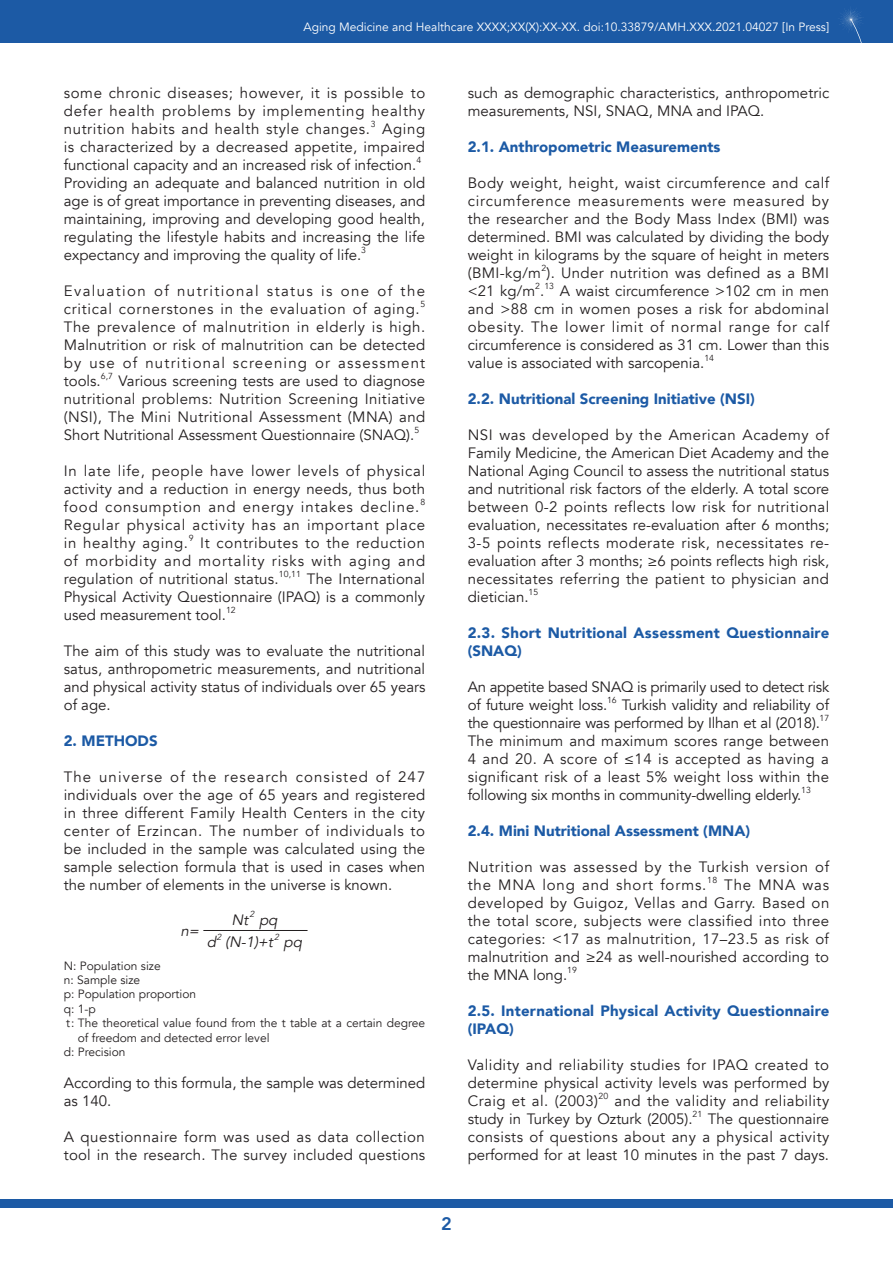
<style>
.page{position:relative;width:893px;height:1263px;background:#fff}
.page>*{position:absolute;margin:0;border:0;box-sizing:border-box;transform-origin:0 0}
.t1{font:800 18px "Avenir";color:#1c5aa5}
.t2{font:15px/18px "Avenir";letter-spacing:.005em;color:#231f20;text-align:justify}
.t3{font:15px/18px "Avenir";letter-spacing:.05em;color:#231f20}
.t4{font:900 15px/18px "Avenir";color:#1c5aa5}
.t5{font:15px/18px "Avenir";letter-spacing:-.015em;color:#231f20}
.t6{font:15px/18px "Avenir";letter-spacing:.025em;color:#231f20}
.t7{font:900 15px/18px "Avenir";letter-spacing:.02em;color:#1c5aa5}
.t8{font:italic 15px/22.5px "Avenir";color:#231f20;text-align:right}
.t9{font:12px "Avenir";color:#231f20}
.t10{font:12px "Avenir";color:#fff}
.t11{font:8.7px "Avenir";color:#231f20}
.t12{font:italic 8.7px "Avenir";color:#231f20}
</style>
<div class="page">
<div style="left:0;top:0;width:893px;height:43px;background:#1c5aa5"></div>
<svg style="left:839px;top:10px;width:23px;height:33px"></svg>
<div style="left:0;top:1199px;width:893px;height:9px;background:#1c5aa5"></div>
<hr style="left:203px;top:930px;width:105px;height:1px;background:#231f20">
<p class="t10" style="left:303px;top:20px;width:527px">Aging Medicine and Healthcare XXXX;XX(X):XX-XX. doi:10.33879/AMH.XXX.2021.04027 [In Press]</p>
<p class="t2" style="left:64px;top:84px;width:363px">some chronic diseases; however, it is possible to defer health problems by implementing healthy nutrition habits and health style changes.</p>
<p class="t11" style="left:371px;top:118px;width:6px">3</p>
<p class="t2" style="left:64px;top:120px;width:363px;text-indent:318px">Aging is characterized by a decreased appetite, impaired functional capacity and an increased risk of infection.</p>
<p class="t11" style="left:416px;top:154px;width:6px">4</p>
<p class="t2" style="left:64px;top:174px;width:363px">Providing an adequate and balanced nutrition in old age is of great importance in preventing diseases, and maintaining, improving and developing good health, regulating the lifestyle habits and increasing the life expectancy and improving the quality of life.</p>
<p class="t11" style="left:361px;top:244px;width:6px">3</p>
<p class="t3" style="left:64px;top:282px;width:363px">Evaluation of nutritional status is one of the critical cornerstones in the evaluation of aging.</p>
<p class="t11" style="left:420px;top:298px;width:6px">5</p>
<p class="t2" style="left:64px;top:318px;width:363px">The prevalence of malnutrition in elderly is high.<br>Malnutrition or risk of malnutrition can be detected by use of nutritional screening or assessment tools.</p>
<p class="t11" style="left:101px;top:370px;width:14px">6,7</p>
<p class="t2" style="left:64px;top:372px;width:363px;text-indent:55px">Various screening tests are used to diagnose nutritional problems: Nutrition Screening Initiative (NSI), The Mini Nutritional Assessment (MNA) and Short Nutritional Assessment Questionnaire (SNAQ).</p>
<p class="t11" style="left:414px;top:424px;width:6px">5</p>
<p class="t2" style="left:64px;top:462px;width:363px">In late life, people have lower levels of physical activity and a reduction in energy needs, thus both food consumption and energy intakes decline.</p>
<p class="t11" style="left:420px;top:496px;width:6px">8</p>
<p class="t3" style="left:64px;top:516px;width:363px">Regular physical activity has an important place in healthy aging.</p>
<p class="t11" style="left:189px;top:532px;width:6px">9</p>
<p class="t2" style="left:64px;top:534px;width:363px;text-indent:136px">It contributes to the reduction of morbidity and mortality risks with aging and regulation of nutritional status.</p>
<p class="t11" style="left:279px;top:568px;width:24px">10,11</p>
<p class="t2" style="left:64px;top:570px;width:363px;text-indent:243px">The International Physical Activity Questionnaire (IPAQ) is a commonly used measurement tool.</p>
<p class="t11" style="left:226px;top:604px;width:11px">12</p>
<p class="t2" style="left:64px;top:642px;width:363px">The aim of this study was to evaluate the nutritional satus, anthropometric measurements, and nutritional and physical activity status of individuals over 65 years of age.</p>
<p class="t4" style="left:64px;top:731px;width:95px">2. METHODS</p>
<p class="t2" style="left:64px;top:768px;width:363px">The universe of the research consisted of 247 individuals over the age of 65 years and registered in three different Family Health Centers in the city center of Erzincan. The number of individuals to be included in the sample was calculated using the sample selection formula that is used in cases when the number of elements in the universe is known.</p>
<p class="t8" style="left:181px;top:920px;width:23px">n=</p>
<p class="t8" style="left:232px;top:908px;width:21px">Nt</p>
<p class="t12" style="left:249px;top:909px;width:8px">2</p>
<p class="t8" style="left:207px;top:908px;width:75px">pq<br>d (N-1)+t</p>
<p class="t12" style="left:216px;top:932px;width:8px">2</p>
<p class="t12" style="left:274px;top:932px;width:8px">2</p>
<p class="t8" style="left:284px;top:931px;width:23px">pq</p>
<p class="t9" style="left:64px;top:958px;width:98px">N: Population size</p>
<p class="t9" style="left:64px;top:973px;width:78px">n: Sample size</p>
<p class="t9" style="left:64px;top:987px;width:134px">p: Population proportion</p>
<p class="t9" style="left:64px;top:1001px;width:34px">q: 1-p</p>
<p class="t9" style="left:66px;top:1016px;width:361px">t : The theoretical value found from the t table at a certain degree</p>
<p class="t9" style="left:78px;top:1030px;width:193px">of freedom and detected error level</p>
<p class="t9" style="left:64px;top:1045px;width:63px">d: Precision</p>
<p class="t2" style="left:64px;top:1074px;width:363px">According to this formula, the sample was determined as 140.</p>
<p class="t2" style="left:64px;top:1128px;width:363px">A questionnaire form was used as data collection tool in the research. The survey included questions</p>
<p class="t2" style="left:468px;top:84px;width:363px">such as demographic characteristics, anthropometric measurements, NSI, SNAQ, MNA and IPAQ.</p>
<p class="t4" style="left:468px;top:137px;width:254px">2.1. Anthropometric Measurements</p>
<p class="t2" style="left:468px;top:174px;width:363px">Body weight, height, waist circumference and calf circumference measurements were measured by the researcher and the Body Mass Index (BMI) was determined. BMI was calculated by dividing the body weight in kilograms by the square of height in meters (BMI-kg/m ). Under nutrition was defined as a BMI</p>
<p class="t11" style="left:541px;top:262px;width:6px">2</p>
<p class="t2" style="left:468px;top:282px;width:78px">&lt;21 kg/m .</p>
<p class="t11" style="left:535px;top:280px;width:6px">2</p>
<p class="t11" style="left:544px;top:280px;width:11px">13</p>
<p class="t2" style="left:468px;top:282px;width:363px;text-indent:92px">A waist circumference &gt;102 cm in men and &gt;88 cm in women poses a risk for abdominal obesity. The lower limit of normal range for calf circumference is considered as 31 cm. Lower than this value is associated with sarcopenia.</p>
<p class="t11" style="left:704px;top:352px;width:11px">14</p>
<p class="t4" style="left:468px;top:389px;width:289px">2.2. Nutritional Screening Initiative (NSI)</p>
<p class="t2" style="left:468px;top:426px;width:363px">NSI was developed by the American Academy of Family Medicine, the American Diet Academy and the National Aging Council to assess the nutritional status and nutritional risk factors of the elderly. A total score between 0-2 points reflects low risk for nutritional evaluation, necessitates re-evaluation after 6 months; 3-5 points reflects moderate risk, necessitates re&shy;evaluation after 3 months; ≥6 points reflects high risk, necessitates referring the patient to physician and dietician.</p>
<p class="t11" style="left:529px;top:586px;width:11px">15</p>
<p class="t7" style="left:468px;top:623px;width:363px">2.3. Short Nutritional Assessment Questionnaire (SNAQ)</p>
<p class="t5" style="left:468px;top:678px;width:363px">An appetite based SNAQ is primarily used to detect risk of future weight loss.</p>
<p class="t11" style="left:607px;top:694px;width:11px">16</p>
<p class="t5" style="left:468px;top:696px;width:363px;text-indent:154px">Turkish validity and reliability of the questionnaire was performed by Ilhan et al (2018).</p>
<p class="t11" style="left:820px;top:712px;width:11px">17</p>
<p class="t2" style="left:468px;top:732px;width:363px">The minimum and maximum scores range between 4 and 20. A score of ≤14 is accepted as having a significant risk of a least 5% weight loss within the following six months in community-dwelling elderly.</p>
<p class="t11" style="left:801px;top:784px;width:11px">13</p>
<p class="t4" style="left:468px;top:821px;width:284px">2.4. Mini Nutritional Assessment (MNA)</p>
<p class="t3" style="left:468px;top:858px;width:363px">Nutrition was assessed by the Turkish version of the MNA long and short forms.</p>
<p class="t11" style="left:707px;top:874px;width:12px">18</p>
<p class="t2" style="left:468px;top:876px;width:363px;text-indent:256px">The MNA was developed by Guigoz, Vellas and Garry. Based on the total score, subjects were classified into three categories: &lt;17 as malnutrition, 17–23.5 as risk of malnutrition and ≥24 as well-nourished according to the MNA long.</p>
<p class="t11" style="left:567px;top:964px;width:11px">19</p>
<p class="t4" style="left:468px;top:1001px;width:363px">2.5. International Physical Activity Questionnaire (IPAQ)</p>
<p class="t2" style="left:468px;top:1056px;width:363px">Validity and reliability studies for IPAQ created to determine physical activity levels was performed by Craig et al. (2003)</p>
<p class="t11" style="left:598px;top:1090px;width:11px">20</p>
<p class="t6" style="left:468px;top:1092px;width:363px;text-indent:147px">and the validity and reliability study in Turkey by Ozturk (2005).</p>
<p class="t11" style="left:692px;top:1108px;width:11px">21</p>
<p class="t2" style="left:468px;top:1110px;width:363px;text-indent:240px">The questionnaire consists of questions about any a physical activity performed for at least 10 minutes in the past 7 days.</p>
<p class="t1" style="left:441px;top:1210px;width:12px">2</p>
</div>
